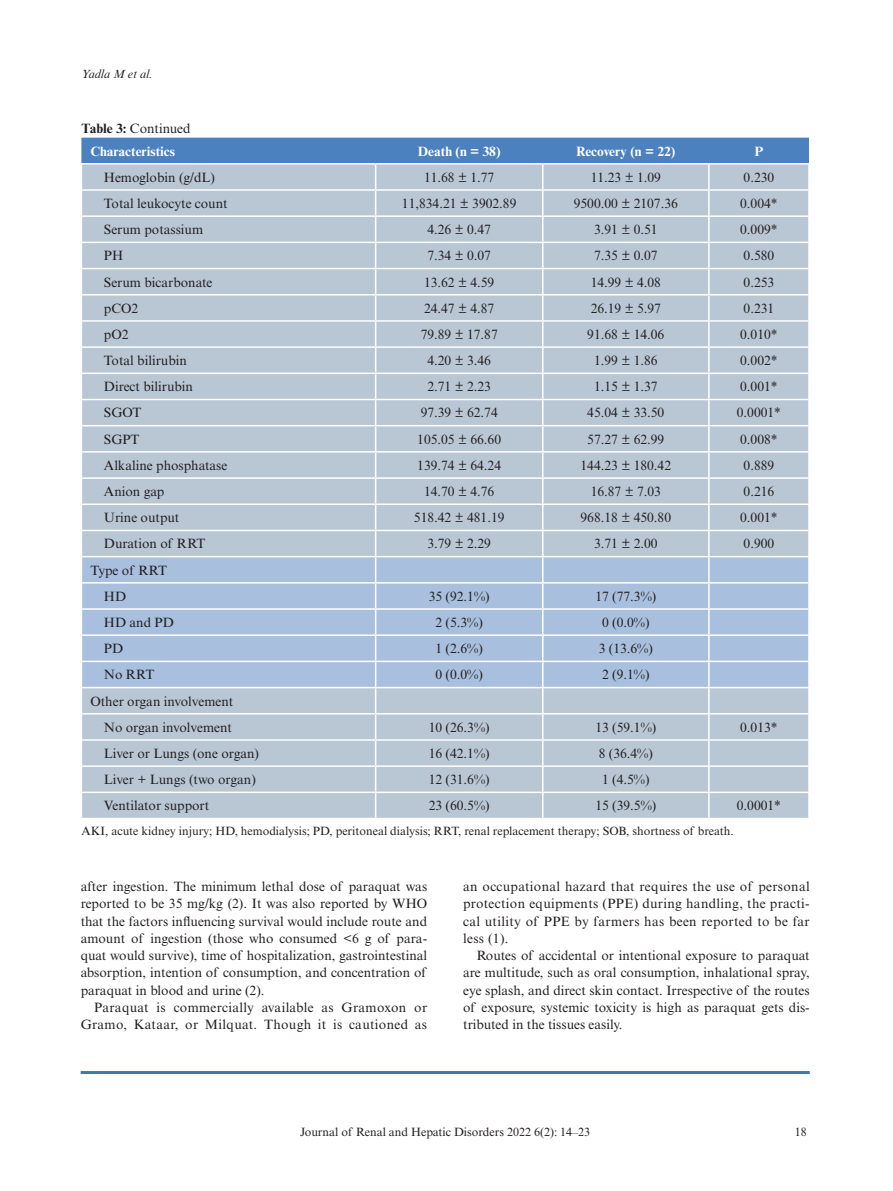
<style>
.page{position:relative;width:893px;height:1191px;background:#fff}
.page>*{position:absolute;margin:0;border:0;box-sizing:border-box;transform-origin:0 0}
.TB{font:13.5px "Times New Roman MT Std";color:#231f20}
.TXI{font:13.5px/17.2px "Times New Roman MT Std";letter-spacing:.025em;color:#231f20;text-align:justify}
.TX{font:13.5px/17.2px "Times New Roman MT Std";color:#231f20;text-align:justify}
.TCH{font:700 13.5px "Times New Roman MT Std";color:#fff}
.TT{font:13.5px "Times New Roman MT Std";color:#231f20}
.TFN{font:12px "Times New Roman MT Std";color:#231f20}
.t1{font:italic 12px "Times New Roman MT Std";color:#231f20}
.s1{font-weight:700}
</style>
<div class="page">
<hr style="left:81px;top:1071px;width:729px;height:3px;background:#3f7ba0">
<svg style="left:81px;top:138px;width:728px;height:679px;background:#b6c5d7"></svg>
<hr style="left:808px;top:793px;width:2px;height:24px;background:#fff">
<p class="t1" style="left:81px;top:67px;width:73px">Yadla M et al.</p>
<p class="TT" style="left:81px;top:121px;width:111px"><span class="s1">Table 3:</span> Continued</p>
<p class="TCH" style="left:90px;top:143px;width:86px">Characteristics</p>
<p class="TCH" style="left:418px;top:143px;width:84px">Death (n = 38)</p>
<p class="TCH" style="left:576px;top:143px;width:101px">Recovery (n = 22)</p>
<p class="TCH" style="left:754px;top:143px;width:11px">P</p>
<p class="TB" style="left:104px;top:169px;width:113px">Hemoglobin (g/dL)</p>
<p class="TB" style="left:424px;top:169px;width:72px">11.68 ± 1.77</p>
<p class="TB" style="left:591px;top:169px;width:72px">11.23 ± 1.09</p>
<p class="TB" style="left:744px;top:169px;width:32px">0.230</p>
<p class="TB" style="left:104px;top:195px;width:125px">Total leukocyte count</p>
<p class="TB" style="left:402px;top:195px;width:116px">11,834.21 ± 3902.89</p>
<p class="TB" style="left:574px;top:195px;width:106px">9500.00 ± 2107.36</p>
<p class="TB" style="left:740px;top:195px;width:39px">0.004*</p>
<p class="TB" style="left:104px;top:222px;width:101px">Serum potassium</p>
<p class="TB" style="left:427px;top:222px;width:65px">4.26 ± 0.47</p>
<p class="TB" style="left:594px;top:222px;width:65px">3.91 ± 0.51</p>
<p class="TB" style="left:740px;top:222px;width:39px">0.009*</p>
<p class="TB" style="left:104px;top:248px;width:21px">PH</p>
<p class="TB" style="left:427px;top:248px;width:65px">7.34 ± 0.07</p>
<p class="TB" style="left:594px;top:248px;width:65px">7.35 ± 0.07</p>
<p class="TB" style="left:744px;top:248px;width:32px">0.580</p>
<p class="TB" style="left:104px;top:274px;width:110px">Serum bicarbonate</p>
<p class="TB" style="left:424px;top:274px;width:72px">13.62 ± 4.59</p>
<p class="TB" style="left:591px;top:274px;width:72px">14.99 ± 4.08</p>
<p class="TB" style="left:744px;top:274px;width:32px">0.253</p>
<p class="TB" style="left:104px;top:300px;width:36px">pCO2</p>
<p class="TB" style="left:424px;top:300px;width:72px">24.47 ± 4.87</p>
<p class="TB" style="left:591px;top:300px;width:72px">26.19 ± 5.97</p>
<p class="TB" style="left:744px;top:300px;width:32px">0.231</p>
<p class="TB" style="left:104px;top:326px;width:26px">pO2</p>
<p class="TB" style="left:421px;top:326px;width:79px">79.89 ± 17.87</p>
<p class="TB" style="left:587px;top:326px;width:79px">91.68 ± 14.06</p>
<p class="TB" style="left:740px;top:326px;width:39px">0.010*</p>
<p class="TB" style="left:104px;top:353px;width:85px">Total bilirubin</p>
<p class="TB" style="left:427px;top:353px;width:65px">4.20 ± 3.46</p>
<p class="TB" style="left:594px;top:353px;width:65px">1.99 ± 1.86</p>
<p class="TB" style="left:740px;top:353px;width:39px">0.002*</p>
<p class="TB" style="left:104px;top:379px;width:91px">Direct bilirubin</p>
<p class="TB" style="left:427px;top:379px;width:65px">2.71 ± 2.23</p>
<p class="TB" style="left:594px;top:379px;width:65px">1.15 ± 1.37</p>
<p class="TB" style="left:740px;top:379px;width:39px">0.001*</p>
<p class="TB" style="left:104px;top:405px;width:39px">SGOT</p>
<p class="TB" style="left:421px;top:405px;width:79px">97.39 ± 62.74</p>
<p class="TB" style="left:587px;top:405px;width:79px">45.04 ± 33.50</p>
<p class="TB" style="left:737px;top:405px;width:46px">0.0001*</p>
<p class="TB" style="left:104px;top:431px;width:37px">SGPT</p>
<p class="TB" style="left:417px;top:431px;width:85px">105.05 ± 66.60</p>
<p class="TB" style="left:587px;top:431px;width:79px">57.27 ± 62.99</p>
<p class="TB" style="left:740px;top:431px;width:39px">0.008*</p>
<p class="TB" style="left:104px;top:457px;width:125px">Alkaline phosphatase</p>
<p class="TB" style="left:417px;top:457px;width:85px">139.74 ± 64.24</p>
<p class="TB" style="left:581px;top:457px;width:92px">144.23 ± 180.42</p>
<p class="TB" style="left:744px;top:457px;width:32px">0.889</p>
<p class="TB" style="left:104px;top:483px;width:62px">Anion gap</p>
<p class="TB" style="left:424px;top:483px;width:72px">14.70 ± 4.76</p>
<p class="TB" style="left:591px;top:483px;width:72px">16.87 ± 7.03</p>
<p class="TB" style="left:744px;top:483px;width:32px">0.216</p>
<p class="TB" style="left:104px;top:510px;width:77px">Urine output</p>
<p class="TB" style="left:414px;top:510px;width:92px">518.42 ± 481.19</p>
<p class="TB" style="left:581px;top:510px;width:92px">968.18 ± 450.80</p>
<p class="TB" style="left:740px;top:510px;width:39px">0.001*</p>
<p class="TB" style="left:104px;top:536px;width:103px">Duration of RRT</p>
<p class="TB" style="left:427px;top:536px;width:65px">3.79 ± 2.29</p>
<p class="TB" style="left:594px;top:536px;width:65px">3.71 ± 2.00</p>
<p class="TB" style="left:744px;top:536px;width:32px">0.900</p>
<p class="TB" style="left:90px;top:562px;width:78px">Type of RRT</p>
<p class="TB" style="left:104px;top:588px;width:24px">HD</p>
<p class="TB" style="left:429px;top:588px;width:62px">35 (92.1%)</p>
<p class="TB" style="left:595px;top:588px;width:62px">17 (77.3%)</p>
<p class="TB" style="left:104px;top:614px;width:71px">HD and PD</p>
<p class="TB" style="left:435px;top:614px;width:49px">2 (5.3%)</p>
<p class="TB" style="left:602px;top:614px;width:49px">0 (0.0%)</p>
<p class="TB" style="left:104px;top:641px;width:21px">PD</p>
<p class="TB" style="left:435px;top:641px;width:49px">1 (2.6%)</p>
<p class="TB" style="left:599px;top:641px;width:56px">3 (13.6%)</p>
<p class="TB" style="left:104px;top:667px;width:52px">No RRT</p>
<p class="TB" style="left:435px;top:667px;width:49px">0 (0.0%)</p>
<p class="TB" style="left:602px;top:667px;width:49px">2 (9.1%)</p>
<p class="TB" style="left:90px;top:693px;width:144px">Other organ involvement</p>
<p class="TB" style="left:104px;top:719px;width:130px">No organ involvement</p>
<p class="TB" style="left:429px;top:719px;width:62px">10 (26.3%)</p>
<p class="TB" style="left:595px;top:719px;width:62px">13 (59.1%)</p>
<p class="TB" style="left:740px;top:719px;width:39px">0.013*</p>
<p class="TB" style="left:104px;top:745px;width:157px">Liver or Lungs (one organ)</p>
<p class="TB" style="left:429px;top:745px;width:62px">16 (42.1%)</p>
<p class="TB" style="left:599px;top:745px;width:56px">8 (36.4%)</p>
<p class="TB" style="left:104px;top:771px;width:153px">Liver + Lungs (two organ)</p>
<p class="TB" style="left:429px;top:771px;width:62px">12 (31.6%)</p>
<p class="TB" style="left:602px;top:771px;width:49px">1 (4.5%)</p>
<p class="TB" style="left:104px;top:798px;width:107px">Ventilator support</p>
<p class="TB" style="left:429px;top:798px;width:62px">23 (60.5%)</p>
<p class="TB" style="left:595px;top:798px;width:62px">15 (39.5%)</p>
<p class="TB" style="left:737px;top:798px;width:46px">0.0001*</p>
<p class="TFN" style="left:81px;top:824px;width:654px">AKI, acute kidney injury; HD, hemodialysis; PD, peritoneal dialysis; RRT, renal replacement therapy; SOB, shortness of breath.</p>
<p class="TX" style="left:81px;top:878px;width:348px">after ingestion. The minimum lethal dose of paraquat was reported to be 35 mg/kg (2). It was also reported by WHO that the factors influencing survival would include route and amount of ingestion (those who consumed &lt;6 g of para&shy;quat would survive), time of hospitalization, gastrointestinal absorption, intention of consumption, and concentration of paraquat in blood and urine (2).</p>
<p class="TXI" style="left:81px;top:998px;width:348px;text-align:right">Paraquat is commercially available as Gramoxon or<br>Gramo, Kataar, or Milquat. Though it is cautioned as</p>
<p class="TXI" style="left:463px;top:878px;width:348px">an occupational hazard that requires the use of personal protection equipments (PPE) during handling, the practi&shy;cal utility of PPE by farmers has been reported to be far less (1).</p>
<p class="TXI" style="left:463px;top:947px;width:348px;text-indent:14px">Routes of accidental or intentional exposure to paraquat are multitude, such as oral consumption, inhalational spray, eye splash, and direct skin contact. Irrespective of the routes of exposure, systemic toxicity is high as paraquat gets dis&shy;tributed in the tissues easily.</p>
<p class="TFN" style="left:300px;top:1124px;width:292px">Journal of Renal and Hepatic Disorders 2022 6(2): 14–23</p>
<p class="TFN" style="left:795px;top:1124px;width:13px">18</p>
</div>
